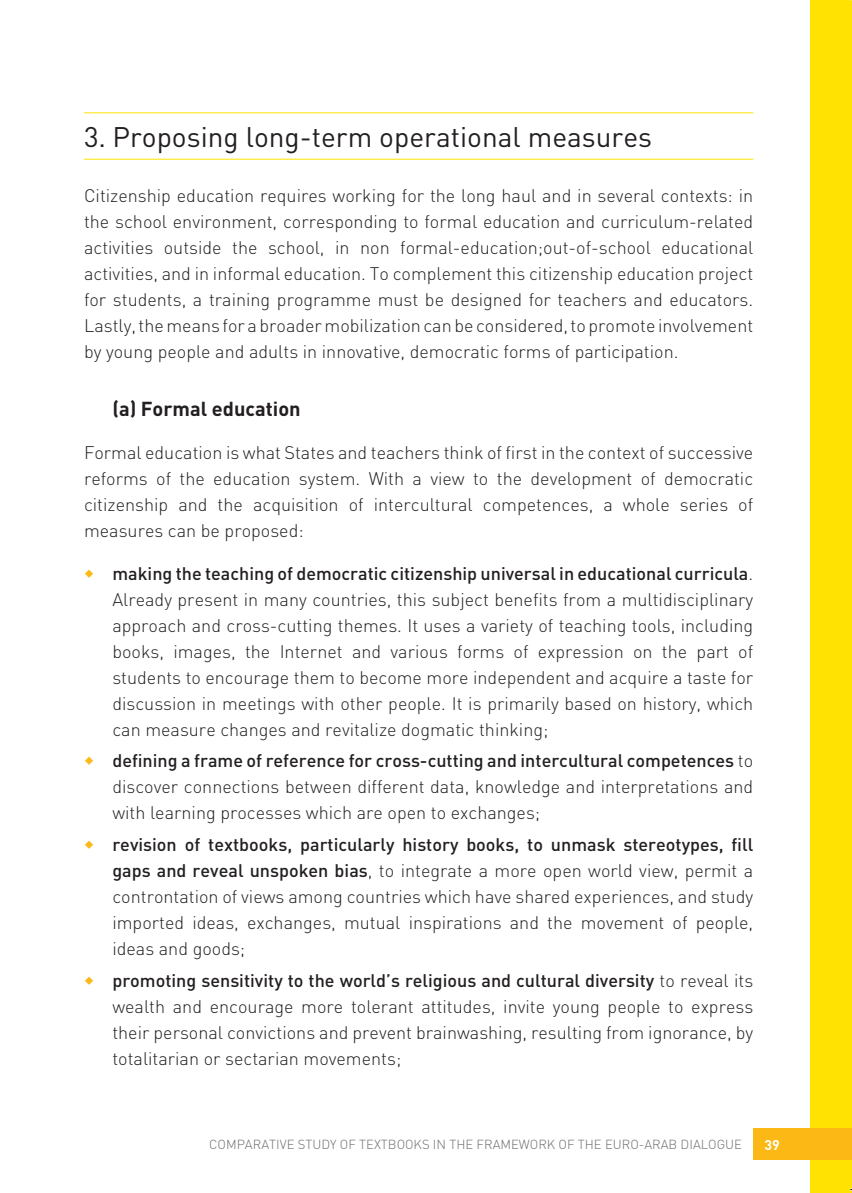
<style>
.page{position:relative;width:852px;height:1193px;background:#fff}
.page>*{position:absolute;margin:0;border:0;box-sizing:border-box;transform-origin:0 0}
.t1{font:28px "DIN";color:#231f20}
.t2{font:700 20px "DIN";color:#231f20}
.t3{font:300 18px/26px "DIN";color:#231f20;text-align:justify}
.t4{font:700 14px "DIN";color:#fff}
.t5{font:300 13px "DIN";color:#6c6d70}
.s1{font-weight:500}
</style>
<div class="page">
<div style="left:810px;top:0;width:42px;height:1193px;background:#ffe201"></div>
<div style="left:753px;top:1129px;width:99px;height:31px;background:#fcb814"></div>
<hr style="left:84px;top:112px;width:669px;height:1px;background:#ffe201">
<hr style="left:84px;top:159px;width:669px;height:1px;background:#ffe201">
<h1 class="t1" style="left:84px;top:120px;width:569px">3. Proposing long-term operational measures</h1>
<p class="t3" style="left:84px;top:182px;width:670px">Citizenship education requires working for the long haul and in several contexts: in the school environment, corresponding to formal education and curriculum-related activities outside the school, in non formal-education;out-of-school educational activities, and in informal education. To complement this citizenship education project for students, a training programme must be designed for teachers and educators.<br>Lastly, the means for a broader mobilization can be considered, to promote involvement by young people and adults in innovative, democratic forms of participation.</p>
<p class="t2" style="left:112px;top:395px;width:190px">(a) Formal education</p>
<p class="t3" style="left:84px;top:439px;width:670px">Formal education is what States and teachers think of first in the context of successive reforms of the education system. With a view to the development of democratic citizenship and the acquisition of intercultural competences, a whole series of measures can be proposed:</p>
<p class="t3" style="left:112px;top:560px;width:642px"><span class="s1">making the teaching of democratic citizenship universal in educational curricula</span>.<br>Already present in many countries, this subject benefits from a multidisciplinary approach and cross-cutting themes. It uses a variety of teaching tools, including books, images, the Internet and various forms of expression on the part of students to encourage them to become more independent and acquire a taste for discussion in meetings with other people. It is primarily based on history, which can measure changes and revitalize dogmatic thinking;</p>
<p class="t3" style="left:112px;top:748px;width:642px"><span class="s1">defining a frame of reference for cross-cutting and intercultural competences</span> to discover connections between different data, knowledge and interpretations and with learning processes which are open to exchanges;</p>
<p class="t3" style="left:112px;top:831px;width:642px"><span class="s1">revision of textbooks, particularly history books, to unmask stereotypes, fill gaps and reveal unspoken bias</span>, to integrate a more open world view, permit a controntation of views among countries which have shared experiences, and study imported ideas, exchanges, mutual inspirations and the movement of people, ideas and goods;</p>
<p class="t3" style="left:112px;top:967px;width:642px"><span class="s1">promoting sensitivity to the world’s religious and cultural diversity</span> to reveal its wealth and encourage more tolerant attitudes, invite young people to express their personal convictions and prevent brainwashing, resulting from ignorance, by totalitarian or sectarian movements;</p>
<p class="t5" style="left:209px;top:1137px;width:534px">COMPARATIVE STUDY OF TEXTBOOKS IN THE FRAMEWORK OF THE EURO-ARAB DIALOGUE</p>
<p class="t4" style="left:764px;top:1136px;width:17px">39</p>
</div>
